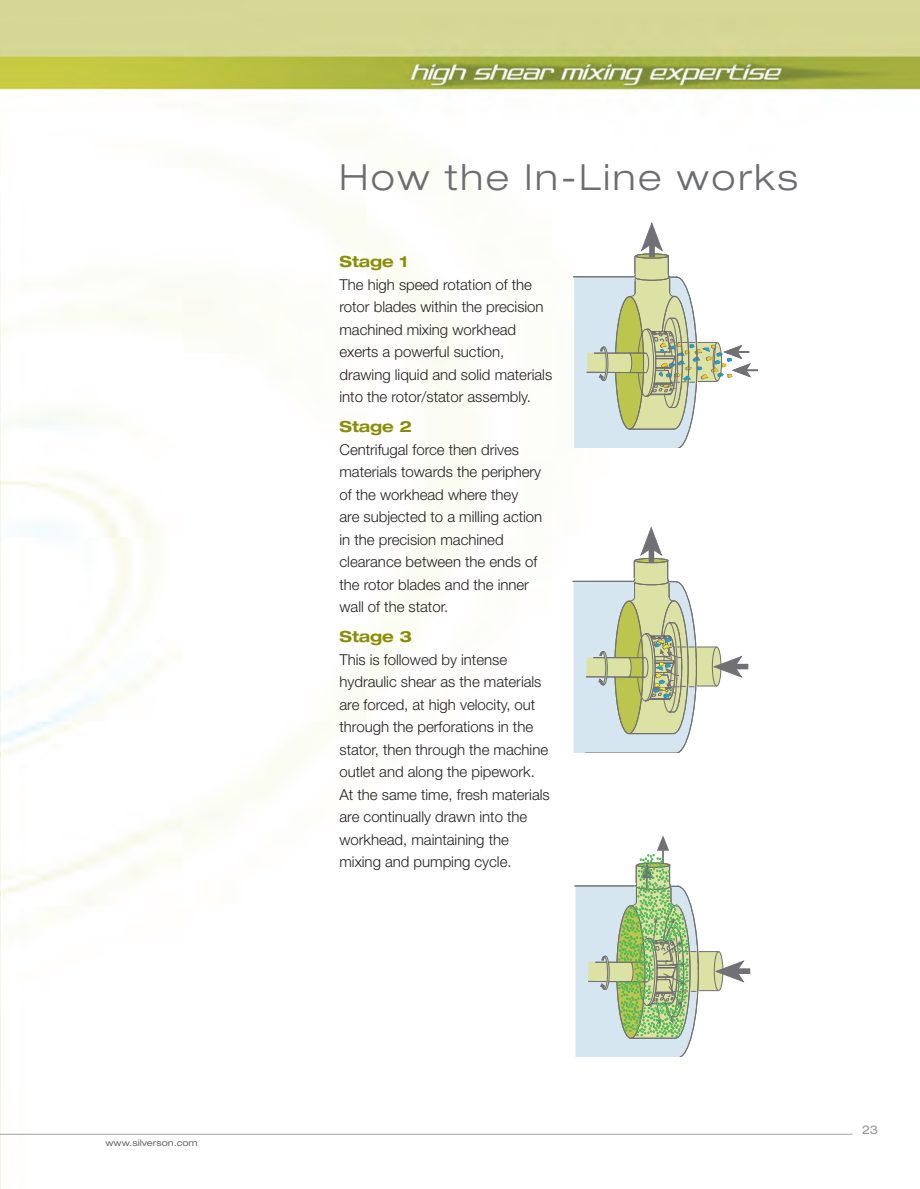
<style>
.page{position:relative;width:920px;height:1189px;background:#fff}
.page>*{position:absolute;margin:0;border:0;box-sizing:border-box;transform-origin:0 0}
.Headline{font:300 expanded 36px "Helvetica Neue LT";letter-spacing:.075em;color:#6c6d70}
.Body_Copy{font:700 expanded 15.3px "Helvetica Neue LT";color:#8a8d06}
.Body_Copy-2{font:300 15px/22.5px "Helvetica Neue LT";color:#231f20}
.t1{font:expanded 12px "Helvetica Neue LT";color:#939598}
.t2{font:expanded 9px "Helvetica Neue LT";color:#6c6d70}
</style>
<div class="page">
<img style="left:0;top:0;width:920px;height:1187px">
<svg style="left:572px;top:221px;width:185px;height:227px"></svg>
<div style="left:734px;top:664px;width:14px;height:5px;background:#717074"></div>
<svg style="left:571px;top:525px;width:172px;height:227px"></svg>
<div style="left:736px;top:969px;width:14px;height:5px;background:#717074"></div>
<div style="left:736px;top:968px;width:14px;height:5px;background:#717074"></div>
<svg style="left:573px;top:835px;width:172px;height:221px"></svg>
<hr style="left:0;top:1134px;width:852px;height:1px;background:#a1a1a5">
<p class="t2" style="left:105px;top:1137px;width:94px">www.silverson.com</p>
<p class="Headline" style="left:339px;top:156px;width:460px">How the In-Line works</p>
<p class="Body_Copy" style="left:339px;top:252px;width:70px">Stage 1</p>
<p class="Body_Copy-2" style="left:339px;top:273px;width:214px">The high speed rotation of the rotor blades within the precision machined mixing workhead exerts a powerful suction, drawing liquid and solid materials into the rotor/stator assembly.</p>
<p class="Body_Copy" style="left:339px;top:417px;width:74px">Stage 2</p>
<p class="Body_Copy-2" style="left:339px;top:438px;width:204px">Centrifugal force then drives materials towards the periphery of the workhead where they<br>are subjected to a milling action in the precision machined clearance between the ends of the rotor blades and the inner wall of the stator.</p>
<p class="Body_Copy" style="left:339px;top:627px;width:74px">Stage 3</p>
<p class="Body_Copy-2" style="left:339px;top:648px;width:212px">This is followed by intense hydraulic shear as the materials are forced, at high velocity, out through the perforations in the stator, then through the machine outlet and along the pipework.<br>At the same time, fresh materials are continually drawn into the workhead, maintaining the mixing and pumping cycle.</p>
<p class="t1" style="left:862px;top:1122px;width:18px">23</p>
</div>
